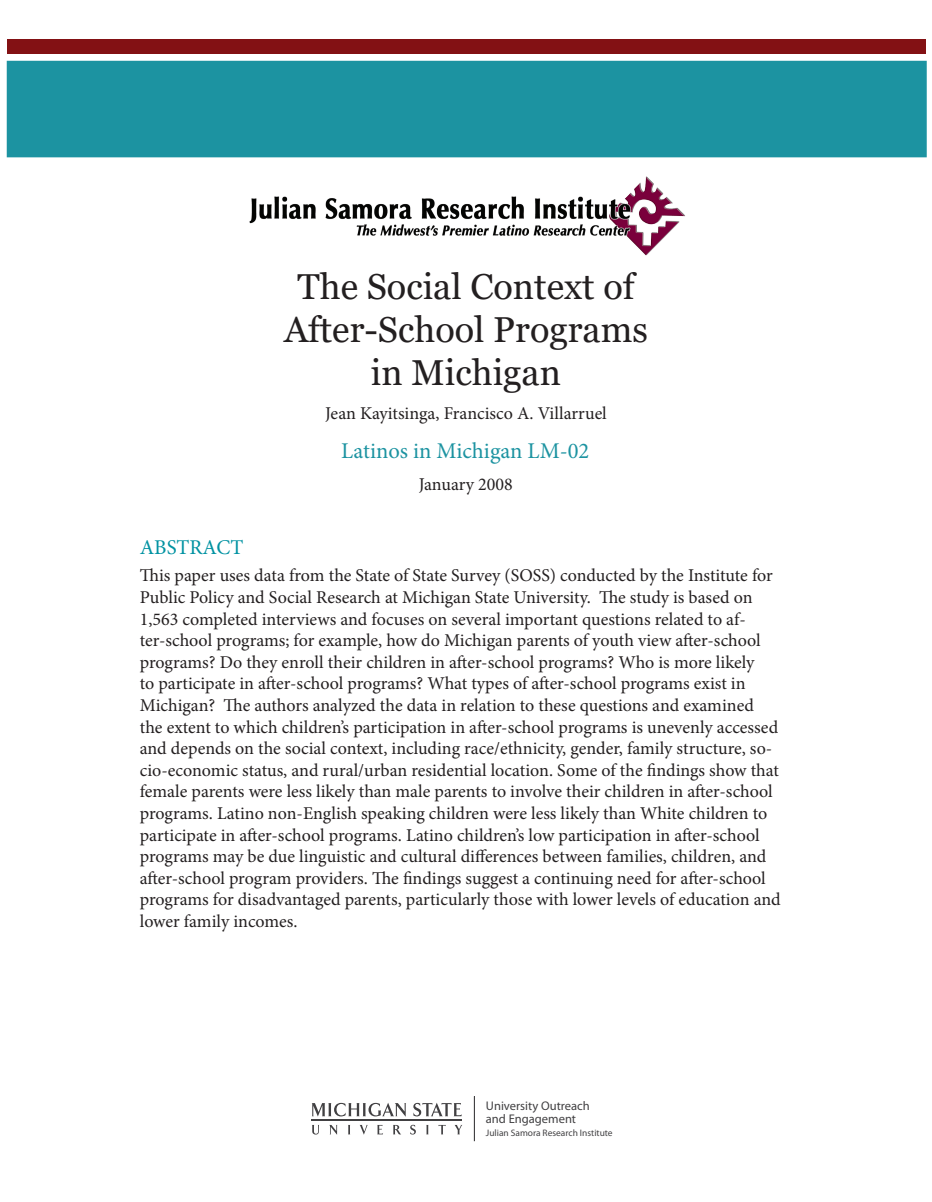
<style>
.page{position:relative;width:932px;height:1202px;background:#fff}
.page>*{position:absolute;margin:0;border:0;box-sizing:border-box;transform-origin:0 0}
.t1{font:36px/43.2px "Georgia";color:#231f20;text-align:center}
.t2{font:22.5px "Minion Pro";color:#1c93a1}
.t3{font:21px "Minion Pro";color:#0092a2}
.t4{font:18px/21.6px "Minion Pro";color:#231f20}
.t5{font:12.6px/13.6px "Myriad Pro";color:#414042}
.t6{font:9.45px "Myriad Pro";color:#414042}
</style>
<div class="page">
<div style="left:7px;top:61px;width:919px;height:96px;background:#1c93a1"></div>
<div style="left:7px;top:39px;width:918px;height:14px;background:#831114"></div>
<img style="left:249px;top:176px;width:436px;height:80px">
<svg style="left:312px;top:1124px;width:7px;height:10px"></svg>
<svg style="left:329px;top:1124px;width:8px;height:10px"></svg>
<svg style="left:348px;top:1124px;width:2px;height:10px"></svg>
<svg style="left:359px;top:1124px;width:9px;height:10px"></svg>
<svg style="left:377px;top:1124px;width:6px;height:10px"></svg>
<svg style="left:393px;top:1124px;width:8px;height:10px"></svg>
<svg style="left:410px;top:1124px;width:6px;height:10px"></svg>
<svg style="left:426px;top:1124px;width:2px;height:10px"></svg>
<svg style="left:438px;top:1124px;width:8px;height:10px"></svg>
<svg style="left:454px;top:1124px;width:8px;height:10px"></svg>
<svg style="left:312px;top:1102px;width:94px;height:14px"></svg>
<svg style="left:413px;top:1102px;width:49px;height:14px"></svg>
<hr style="left:311px;top:1119px;width:151px;height:1px;background:#414042">
<hr style="left:474px;top:1096px;width:1px;height:45px;background:#414042">
<p class="t1" style="left:284px;top:265px;width:365px">The Social Context of<br>After-School Programs in Michigan</p>
<p class="t4" style="left:325px;top:403px;width:283px">Jean Kayitsinga, Francisco A. Villarruel</p>
<p class="t2" style="left:341px;top:435px;width:250px">Latinos in Michigan LM-02</p>
<p class="t4" style="left:418px;top:473px;width:96px">January 2008</p>
<p class="t3" style="left:140px;top:533px;width:105px">ABSTRACT</p>
<p class="t4" style="left:140px;top:565px;width:642px">This paper uses data from the State of State Survey (SOSS) conducted by the Institute for Public Policy and Social Research at Michigan State University. The study is based on 1,563 completed interviews and focuses on several important questions related to af&shy;ter-school programs; for example, how do Michigan parents of youth view after-school programs? Do they enroll their children in after-school programs? Who is more likely<br>to participate in after-school programs? What types of after-school programs exist in Michigan? The authors analyzed the data in relation to these questions and examined the extent to which children’s participation in after-school programs is unevenly accessed and depends on the social context, including race/ethnicity, gender, family structure, so&shy;cio-economic status, and rural/urban residential location. Some of the findings show that female parents were less likely than male parents to involve their children in after-school programs. Latino non-English speaking children were less likely than White children to participate in after-school programs. Latino children’s low participation in after-school programs may be due linguistic and cultural differences between families, children, and after-school program providers. The findings suggest a continuing need for after-school programs for disadvantaged parents, particularly those with lower levels of education and lower family incomes.</p>
<p class="t5" style="left:486px;top:1098px;width:105px">University Outreach and Engagement</p>
<p class="t6" style="left:486px;top:1126px;width:128px">Julian Samora Research Institute</p>
</div>
